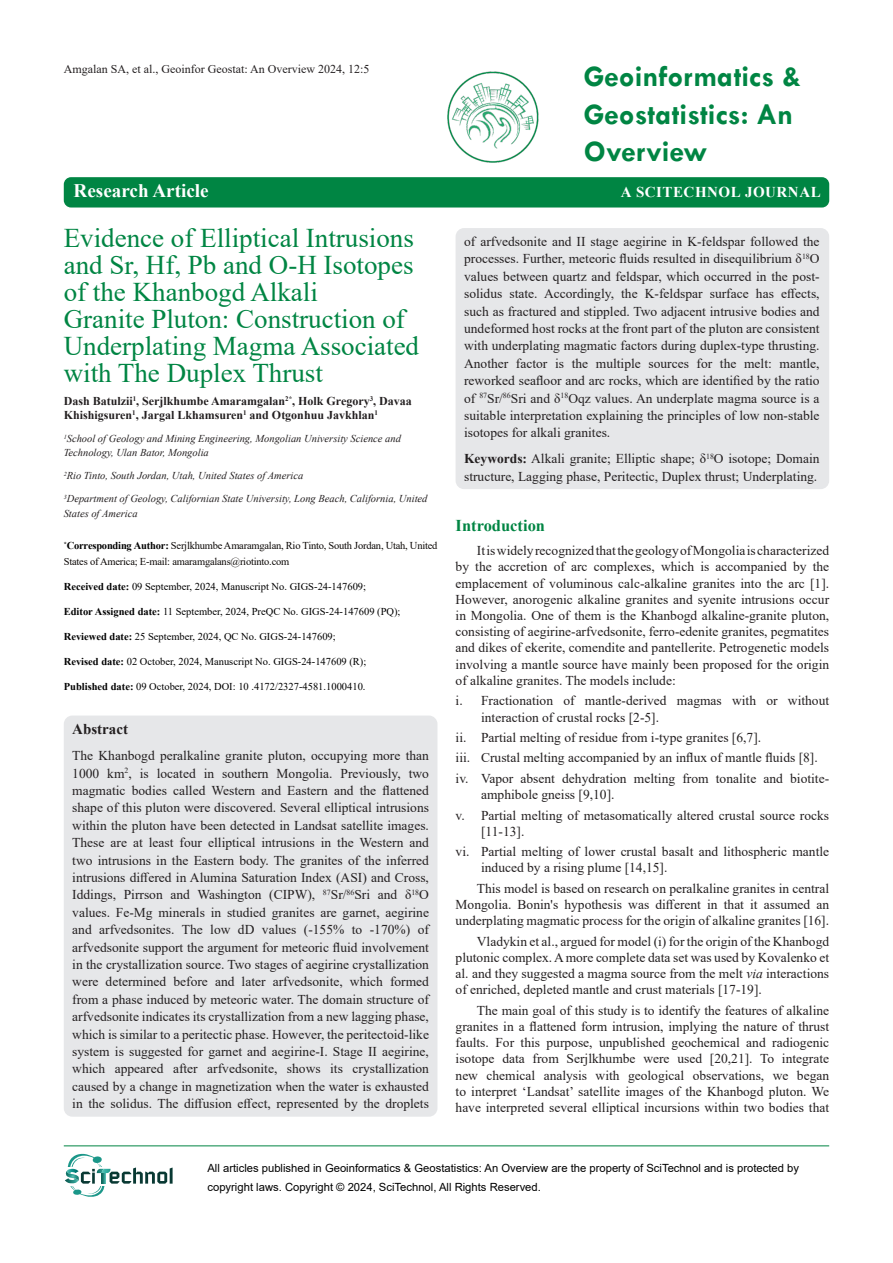
<style>
.page{position:relative;width:893px;height:1263px;background:#fff}
.page>*{position:absolute;margin:0;border:0;box-sizing:border-box;transform-origin:0 0}
.t1{font:700 30px/37.5px "Tw Cen";color:#008543}
.t2{font:27px/27px "Times New Roman";color:#008543}
.t3{font:700 19.2px "Times New Roman";color:#fff}
.t4{font:700 16.5px "Times New Roman";color:#008543}
.t5{font:700 15px "Times New Roman";letter-spacing:.035em;color:#fff}
.t6{font:700 15px "Times New Roman";color:#231f20}
.List_Paragraph{font:13.5px/17.4px "Times New Roman";color:#231f20;text-align:justify}
.t7{font:700 12px/14.4px "Times New Roman";color:#231f20}
.t8{font:12px "Times New Roman";color:#231f20}
.t9{font:11.25px/19px "Arial";color:#000}
.t10{font:10.5px "Times New Roman";color:#000}
.t11{font:italic 10.5px/14.4px "Times New Roman";color:#231f20}
.t12{font:10.5px/15.6px "Times New Roman";letter-spacing:-.02em;color:#0c0806}
.s1{font-weight:700;color:#000}
.s2{font-weight:700}
.s3{font-style:italic}
</style>
<div class="page">
<div style="left:64px;top:177px;width:765px;height:30px;background:#008543;border-radius:7px"></div>
<hr style="left:64px;top:1145px;width:765px;height:1px;background:#008543">
<img style="left:447px;top:71px;width:92px;height:92px">
<svg style="left:65px;top:1154px;width:108px;height:43px"></svg>
<div style="left:105px;top:1185px;width:80px;height:18px;background:#fff"></div>
<div style="left:64px;top:715px;width:373px;height:402px;background:#e6e7e9;border-radius:9px"></div>
<div style="left:456px;top:228px;width:373px;height:261px;background:#e6e7e9;border-radius:9px"></div>
<p class="t8" style="left:64px;top:61px;width:307px">Amgalan SA, et al., Geoinfor Geostat: An Overview 2024, 12:5</p>
<h1 class="t1" style="left:584px;top:57px;width:219px">Geoinformatics &amp;<br>Geostatistics: An<br>Overview</h1>
<h3 class="t3" style="left:74px;top:177px;width:137px">Research Article</h3>
<p class="t5" style="left:621px;top:182px;width:201px">A SCITECHNOL JOURNAL</p>
<p class="t2" style="left:64px;top:223px;width:357px">Evidence of Elliptical Intrusions and Sr, Hf, Pb and O-H Isotopes of the Khanbogd Alkali<br>Granite Pluton: Construction of<br>Underplating Magma Associated with The Duplex Thrust</p>
<p class="t7" style="left:64px;top:393px;width:350px">Dash Batulzii<sup>1</sup>, Serjlkhumbe Amaramgalan<sup>2*</sup>, Holk Gregory<sup>3</sup>, Davaa<br>Khishigsuren<sup>1</sup>, Jargal Lkhamsuren<sup>1</sup> and Otgonhuu Javkhlan<sup>1</sup></p>
<p class="t11" style="left:64px;top:431px;width:339px"><sup>1</sup>School of Geology and Mining Engineering, Mongolian University Science and<br>Technology, Ulan Bator, Mongolia</p>
<p class="t11" style="left:64px;top:468px;width:241px"><sup>2</sup>Rio Tinto, South Jordan, Utah, United States of America</p>
<p class="t11" style="left:64px;top:491px;width:365px"><sup>3</sup>Department of Geology, Californian State University, Long Beach, California, United<br>States of America</p>
<p class="t12" style="left:64px;top:538px;width:375px"><sup>*</sup><span class="s1">Corresponding Author:</span> Serjlkhumbe Amaramgalan, Rio Tinto, South Jordan, Utah, United<br>States of America; E-mail: amaramgalans@riotinto.com</p>
<p class="t10" style="left:64px;top:579px;width:304px"><span class="s2">Received date:</span> 09 September, 2024, Manuscript No. GIGS-24-147609;</p>
<p class="t10" style="left:64px;top:604px;width:338px"><span class="s2">Editor Assigned date:</span> 11 September, 2024, PreQC No. GIGS-24-147609 (PQ);</p>
<p class="t10" style="left:64px;top:629px;width:273px"><span class="s2">Reviewed date:</span> 25 September, 2024, QC No. GIGS-24-147609;</p>
<p class="t10" style="left:64px;top:654px;width:304px"><span class="s2">Revised date:</span> 02 October, 2024, Manuscript No. GIGS-24-147609 (R);</p>
<p class="t10" style="left:64px;top:679px;width:303px"><span class="s2">Published date:</span> 09 October, 2024, DOI: 10 .4172/2327-4581.1000410.</p>
<p class="t6" style="left:72px;top:718px;width:57px">Abstract</p>
<p class="List_Paragraph" style="left:72px;top:746px;width:358px">The Khanbogd peralkaline granite pluton, occupying more than 1000 km<sup>2</sup>, is located in southern Mongolia. Previously, two magmatic bodies called Western and Eastern and the flattened shape of this pluton were discovered. Several elliptical intrusions within the pluton have been detected in Landsat satellite images.<br>These are at least four elliptical intrusions in the Western and two intrusions in the Eastern body. The granites of the inferred intrusions differed in Alumina Saturation Index (ASI) and Cross, Iddings, Pirrson and Washington (CIPW), <sup>87</sup>Sr/<sup>86</sup>Sri and δ<sup>18</sup>O values. Fe-Mg minerals in studied granites are garnet, aegirine and arfvedsonites. The low dD values (-155% to -170%) of arfvedsonite support the argument for meteoric fluid involvement in the crystallization source. Two stages of aegirine crystallization were determined before and later arfvedsonite, which formed from a phase induced by meteoric water. The domain structure of arfvedsonite indicates its crystallization from a new lagging phase, which is similar to a peritectic phase. However, the peritectoid-like system is suggested for garnet and aegirine-I. Stage II aegirine, which appeared after arfvedsonite, shows its crystallization caused by a change in magnetization when the water is exhausted in the solidus. The diffusion effect, represented by the droplets</p>
<p class="List_Paragraph" style="left:464px;top:232px;width:357px">of arfvedsonite and II stage aegirine in K-feldspar followed the processes. Further, meteoric fluids resulted in disequilibrium δ<sup>18</sup>O values between quartz and feldspar, which occurred in the post&shy;solidus state. Accordingly, the K-feldspar surface has effects, such as fractured and stippled. Two adjacent intrusive bodies and undeformed host rocks at the front part of the pluton are consistent with underplating magmatic factors during duplex-type thrusting.<br>Another factor is the multiple sources for the melt: mantle, reworked seafloor and arc rocks, which are identified by the ratio of <sup>87</sup>Sr/<sup>86</sup>Sri and δ<sup>18</sup>Oqz values. An underplate magma source is a suitable interpretation explaining the principles of low non-stable isotopes for alkali granites.</p>
<p class="List_Paragraph" style="left:464px;top:450px;width:357px"><span class="s2">Keywords:</span> Alkali granite; Elliptic shape; δ<sup>18</sup>O isotope; Domain structure, Lagging phase, Peritectic, Duplex thrust; Underplating.</p>
<p class="t4" style="left:456px;top:513px;width:91px">Introduction</p>
<p class="List_Paragraph" style="left:456px;top:542px;width:375px;line-height:16.2px;text-indent:21px">It is widely recognized that the geology of Mongolia is characterized by the accretion of arc complexes, which is accompanied by the emplacement of voluminous calc-alkaline granites into the arc [1].<br>However, anorogenic alkaline granites and syenite intrusions occur in Mongolia. One of them is the Khanbogd alkaline-granite pluton, consisting of aegirine-arfvedsonite, ferro-edenite granites, pegmatites and dikes of ekerite, comendite and pantellerite. Petrogenetic models involving a mantle source have mainly been proposed for the origin of alkaline granites. The models include:</p>
<p class="List_Paragraph" style="left:481px;top:692px;width:350px;line-height:16.2px;text-indent:-26px">i. Fractionation of mantle-derived magmas with or without interaction of crustal rocks [2-5].</p>
<p class="List_Paragraph" style="left:456px;top:728px;width:307px">ii. Partial melting of residue from i-type granites [6,7].</p>
<p class="List_Paragraph" style="left:456px;top:749px;width:364px">iii. Crustal melting accompanied by an influx of mantle fluids [8].</p>
<p class="List_Paragraph" style="left:481px;top:770px;width:350px;line-height:16.2px;text-indent:-26px">iv. Vapor absent dehydration melting from tonalite and biotite&shy;amphibole gneiss [9,10].</p>
<p class="List_Paragraph" style="left:481px;top:806px;width:350px;line-height:16.2px;text-indent:-26px">v. Partial melting of metasomatically altered crustal source rocks [11-13].</p>
<p class="List_Paragraph" style="left:481px;top:843px;width:350px;line-height:16.2px;text-indent:-26px">vi. Partial melting of lower crustal basalt and lithospheric mantle induced by a rising plume [14,15].</p>
<p class="List_Paragraph" style="left:456px;top:880px;width:375px;line-height:16.2px;text-indent:21px">This model is based on research on peralkaline granites in central Mongolia. Bonin's hypothesis was different in that it assumed an underplating magmatic process for the origin of alkaline granites [16].</p>
<p class="List_Paragraph" style="left:456px;top:933px;width:375px;line-height:16.2px;text-indent:21px">Vladykin et al., argued for model (i) for the origin of the Khanbogd plutonic complex. A more complete data set was used by Kovalenko et al. and they suggested a magma source from the melt <span class="s3">via</span> interactions of enriched, depleted mantle and crust materials [17-19].</p>
<p class="List_Paragraph" style="left:456px;top:1002px;width:375px;line-height:16.2px;text-indent:21px">The main goal of this study is to identify the features of alkaline granites in a flattened form intrusion, implying the nature of thrust faults. For this purpose, unpublished geochemical and radiogenic isotope data from Serjlkhumbe were used [20,21]. To integrate new chemical analysis with geological observations, we began to interpret ‘Landsat’ satellite images of the Khanbogd pluton. We have interpreted several elliptical incursions within two bodies that</p>
<p class="t9" style="left:207px;top:1159px;width:593px">All articles published in Geoinformatics &amp; Geostatistics: An Overview are the property of SciTechnol and is protected by copyright laws. Copyright © 2024, SciTechnol, All Rights Reserved.</p>
</div>
